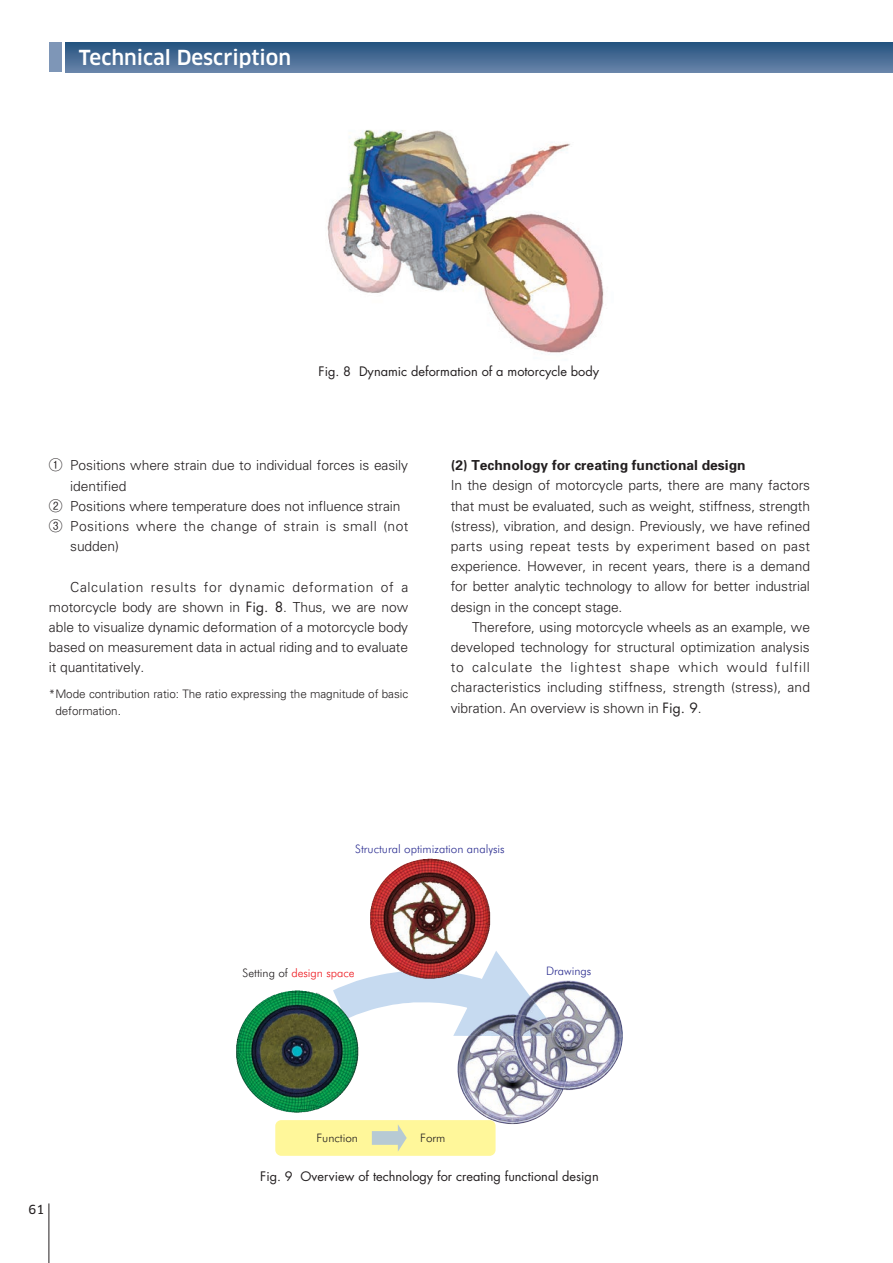
<style>
.page{position:relative;width:893px;height:1263px;background:#fff}
.page>*{position:absolute;margin:0;border:0;box-sizing:border-box;transform-origin:0 0}
.t1{font:500 20.25px "Clan Pro";color:#fff}
.t2{font:300 13.8px/20.2px "Univers";letter-spacing:-.005em;color:#231f20;text-align:justify}
.t3{font:300 13.8px "Univers";letter-spacing:.03em;color:#231f20}
.t4{font:700 13.8px "Univers";color:#231f20}
.t5{font:12.75px "Futura";color:#231f20}
.t6{font:12.15px "Clan Pro News";color:#231f20}
.t7{font:300 11.7px/17px "Univers";letter-spacing:-.005em;color:#231f20}
.t8{font:300 11.7px "Futura BT";color:#2e3092}
.t9{font:300 11.7px "Futura BT";color:#ee1d23}
.t10{font:300 11.7px "Futura BT";color:#231f20}
.s1{font-family:"Gothic BBB Pro";font-weight:500}
.s2{font-family:"Futura";font-weight:400}
.s3{color:#231f20}
</style>
<div class="page">
<hr style="left:49px;top:1203px;width:1px;height:60px;background:#231f20">
<svg style="left:66px;top:43px;width:826px;height:29px;background:#466b94"></svg>
<div style="left:49px;top:43px;width:13px;height:29px;background:#7e96b7"></div>
<svg style="left:892px;top:43px;width:1px;height:29px"></svg>
<img style="left:327px;top:129px;width:277px;height:225px">
<svg style="left:333px;top:951px;width:197px;height:85px"></svg>
<img style="left:457px;top:1042px;width:69px;height:82px">
<img style="left:469px;top:1014px;width:44px;height:22px">
<img style="left:530px;top:980px;width:93px;height:110px">
<img style="left:517px;top:996px;width:43px;height:40px">
<img style="left:513px;top:1036px;width:54px;height:54px">
<img style="left:513px;top:1014px;width:43px;height:22px">
<img style="left:236px;top:990px;width:59px;height:101px">
<img style="left:370px;top:859px;width:58px;height:95px">
<div style="left:275px;top:1120px;width:221px;height:36px;background:#fff79a;border-radius:6px"></div>
<svg style="left:372px;top:1125px;width:35px;height:26px"></svg>
<h1 class="t1" style="left:79px;top:46px;width:214px">Technical Description</h1>
<p class="t5" style="left:319px;top:363px;width:282px">Fig. 8 Dynamic deformation of a motorcycle body</p>
<p class="t2" style="left:49px;top:455px;width:361px"><span class="s1">①</span> Positions where strain due to individual forces is easily</p>
<p class="t2" style="left:70px;top:475px;width:58px">identified</p>
<p class="t2" style="left:49px;top:495px;width:353px"><span class="s1">②</span> Positions where temperature does not influence strain</p>
<p class="t3" style="left:49px;top:518px;width:361px"><span class="s1">③</span> Positions where the change of strain is small (not</p>
<p class="t2" style="left:70px;top:536px;width:50px">sudden)</p>
<p class="t2" style="left:49px;top:576px;width:361px;text-indent:21px">Calculation results for dynamic deformation of a motorcycle body are shown in <span class="s2">Fig. 8</span>. Thus, we are now able to visualize dynamic deformation of a motorcycle body based on measurement data in actual riding and to evaluate it quantitatively.</p>
<p class="t7" style="left:55px;top:685px;width:354px;text-indent:-6px">* Mode contribution ratio: The ratio expressing the magnitude of basic deformation.</p>
<p class="t4" style="left:451px;top:457px;width:296px">(2) Technology for creating functional design</p>
<p class="t2" style="left:451px;top:475px;width:361px">In the design of motorcycle parts, there are many factors that must be evaluated, such as weight, stiffness, strength (stress), vibration, and design. Previously, we have refined parts using repeat tests by experiment based on past experience. However, in recent years, there is a demand for better analytic technology to allow for better industrial design in the concept stage.</p>
<p class="t2" style="left:451px;top:616px;width:361px;text-indent:21px">Therefore, using motorcycle wheels as an example, we developed technology for structural optimization analysis to calculate the lightest shape which would fulfill characteristics including stiffness, strength (stress), and vibration. An overview is shown in <span class="s2">Fig. 9</span>.</p>
<p class="t8" style="left:355px;top:841px;width:151px">Structural optimization analysis</p>
<p class="t9" style="left:243px;top:965px;width:114px"><span class="s3">Setting of</span> design space</p>
<p class="t8" style="left:546px;top:963px;width:47px">Drawings</p>
<p class="t10" style="left:316px;top:1130px;width:43px">Function</p>
<p class="t10" style="left:420px;top:1130px;width:27px">Form</p>
<p class="t6" style="left:28px;top:1202px;width:17px">61</p>
<p class="t5" style="left:260px;top:1167px;width:340px">Fig. 9 Overview of technology for creating functional design</p>
</div>
